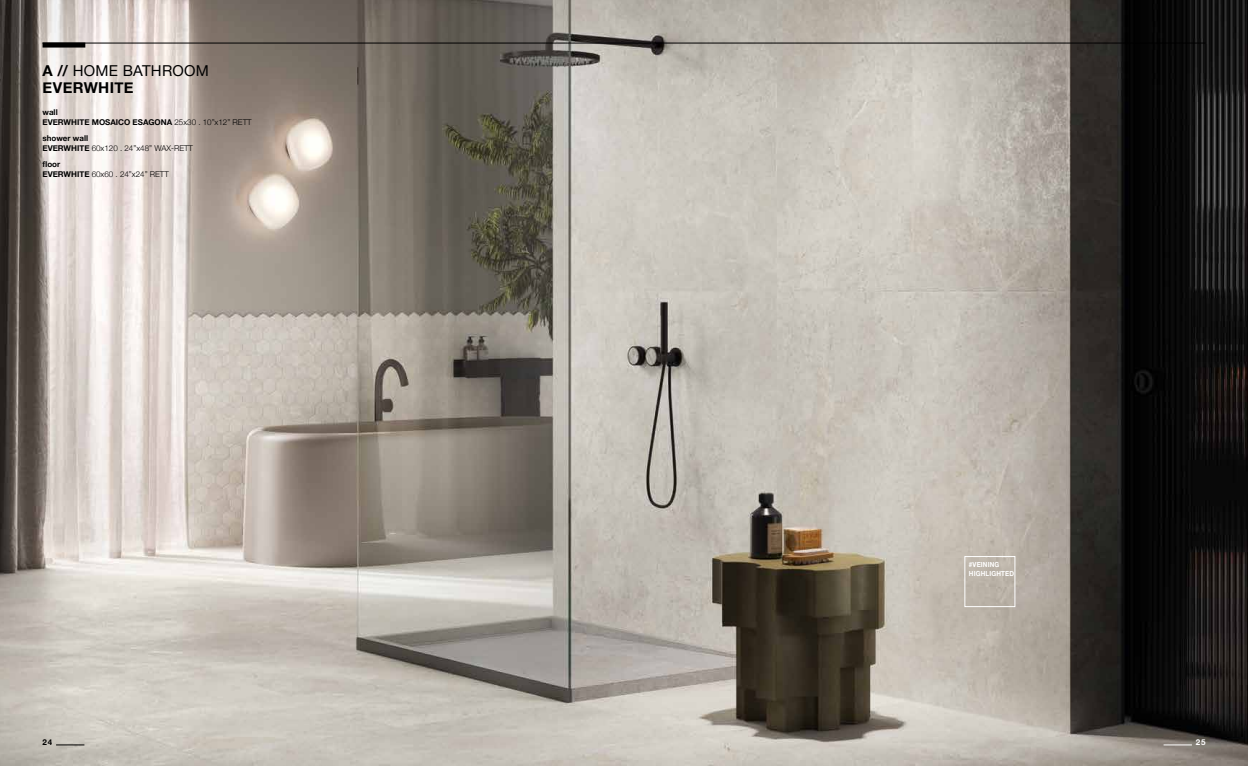
<style>
.page{position:relative;width:1248px;height:766px;background:#fff}
.page>*{position:absolute;margin:0;border:0;box-sizing:border-box;transform-origin:0 0}
.t1{font:700 15px/17px "Helvetica Neue";letter-spacing:.02em;color:#000}
.t2{font:300 8px/10px "Helvetica Neue";color:#000}
.t3{font:700 8px/10px "Helvetica Neue";color:#000}
.t4{font:700 8px "Helvetica Neue";color:#fff}
.t5{font:700 7px/9px "Helvetica Neue";letter-spacing:.025em;color:#fff;scale:.9 1}
.s1{font-weight:400}
.s2{font-weight:300}
.s3{font-weight:700}
</style>
<div class="page">
<img style="left:0;top:0;width:1247px;height:765px">
<hr style="left:43px;top:43px;width:1162px;height:1px;background:#000">
<div style="left:43px;top:43px;width:42px;height:5px;background:#000"></div>
<div style="left:964px;top:556px;width:51px;height:51px;border:1px solid #fff"></div>
<svg style="left:1163px;top:744px;width:28px;height:1px"></svg>
<svg style="left:56px;top:744px;width:28px;height:1px"></svg>
<h1 class="t1" style="left:43px;top:63px;width:168px">A // <span class="s1">HOME BATHROOM<br></span>EVERWHITE</h1>
<p class="t3" style="left:43px;top:108px;width:210px">wall<br>EVERWHITE MOSAICO ESAGONA <span class="s2">25x30 . 10”x12” RETT</span></p>
<p class="t2" style="left:43px;top:133px;width:152px"><span class="s3">shower wall<br>EVERWHITE</span> 60x120 . 24”x48” WAX-RETT</p>
<p class="t2" style="left:43px;top:158px;width:128px"><span class="s3">floor<br>EVERWHITE</span> 60x60 . 24”x24” RETT</p>
<p class="t5" style="left:968px;top:560px;width:52px">#VEINING<br>HIGHLIGHTED</p>
<p class="t3" style="left:43px;top:737px;width:11px">24</p>
<p class="t4" style="left:1195px;top:736px;width:11px">25</p>
</div>
